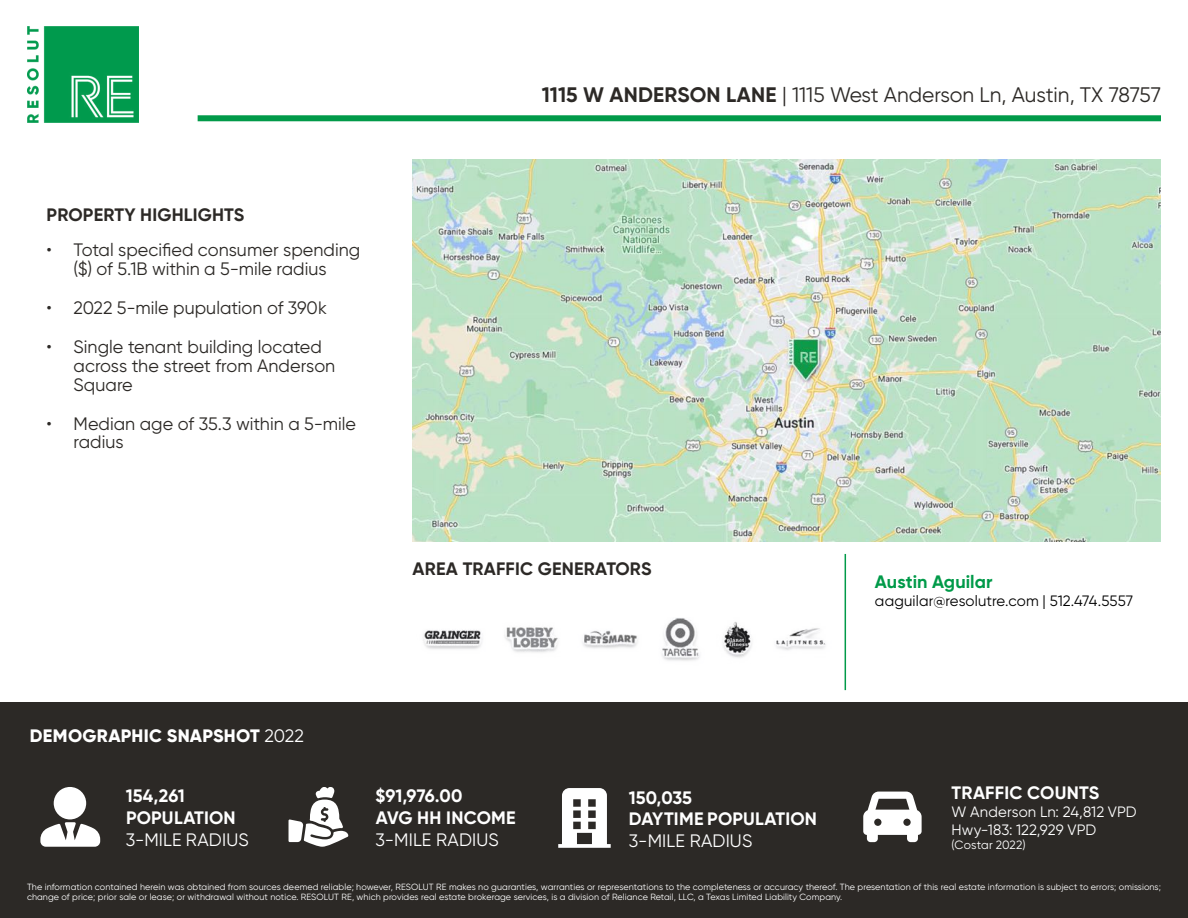
<style>
.page{position:relative;width:1188px;height:918px;background:#fff}
.page>*{position:absolute;margin:0;border:0;box-sizing:border-box;transform-origin:0 0}
.t1{font:21px "Gilroy";color:#2c2926}
.t2{font:18px/18.8px "Gilroy";color:#2c2926}
.t3{font:700 18px/21.6px "Gilroy";letter-spacing:.01em;color:#fff}
.t4{font:700 18px "Gilroy";letter-spacing:.01em;color:#2c2926}
.t5{font:18px "Gilroy";letter-spacing:.01em;color:#fff}
.t6{font:800 18px "Gilroy";letter-spacing:.015em;color:#fff}
.t7{font:700 18px "Gilroy";color:#019a49}
.t8{font:15px/18px "Gilroy";letter-spacing:.005em;color:#fff}
.t9{font:15px "Gilroy";letter-spacing:.005em;color:#000}
.t10{font:12px "Gilroy";letter-spacing:.01em;color:#fff}
.t11{font:9px/10.5px "Gilroy";letter-spacing:.01em;color:#fff}
.s1{font-weight:700}
.s2{font-weight:400}
</style>
<div class="page">
<img style="left:413px;top:160px;width:748px;height:382px">
<img style="left:423px;top:618px;width:403px;height:43px">
<hr style="left:845px;top:554px;width:1px;height:136px;background:#019a49">
<div style="left:0;top:702px;width:1188px;height:216px;background:#2c2926"></div>
<img style="left:27px;top:27px;width:112px;height:95px">
<div style="left:198px;top:115px;width:963px;height:6px;background:#019a49"></div>
<div style="left:54px;top:787px;width:32px;height:32px;background:#fff;border-radius:50%"></div>
<svg style="left:40px;top:822px;width:60px;height:25px"></svg>
<svg style="left:289px;top:787px;width:59px;height:60px"></svg>
<svg style="left:863px;top:792px;width:59px;height:50px"></svg>
<svg style="left:558px;top:788px;width:53px;height:60px"></svg>
<h2 class="t4" style="left:47px;top:203px;width:199px">PROPERTY HIGHLIGHTS</h2>
<h2 class="t2" style="left:47px;top:241px;width:315px;text-align:center">• Total specified consumer spending ($) of 5.1B within a 5-mile radius</h2>
<h2 class="t2" style="left:47px;top:298px;width:282px">• 2022 5-mile pupulation of 390k</h2>
<h2 class="t2" style="left:74px;top:337px;width:263px;text-indent:-27px">• Single tenant building located across the street from Anderson<br>Square</h2>
<h2 class="t2" style="left:74px;top:414px;width:284px;text-indent:-27px">• Median age of 35.3 within a 5-mile radius</h2>
<h1 class="t1" style="left:542px;top:82px;width:621px"><span class="s1">1115 W ANDERSON LANE</span> | 1115 West Anderson Ln, Austin, TX 78757</h1>
<h2 class="t4" style="left:413px;top:558px;width:240px">AREA TRAFFIC GENERATORS</h2>
<h2 class="t7" style="left:875px;top:571px;width:119px">Austin Aguilar</h2>
<h3 class="t9" style="left:875px;top:592px;width:260px">aaguilar@resolutre.com | 512.474.5557</h3>
<h2 class="t6" style="left:30px;top:724px;width:276px">DEMOGRAPHIC SNAPSHOT <span class="s2">2022</span></h2>
<h2 class="t3" style="left:126px;top:785px;width:111px">154,261<br>POPULATION</h2>
<h2 class="t5" style="left:126px;top:828px;width:124px">3-MILE RADIUS</h2>
<h2 class="t3" style="left:376px;top:785px;width:142px">$91,976.00<br>AVG HH INCOME</h2>
<h2 class="t5" style="left:376px;top:828px;width:125px">3-MILE RADIUS</h2>
<h2 class="t3" style="left:629px;top:786px;width:190px">150,035<br>DAYTIME POPULATION</h2>
<h2 class="t5" style="left:629px;top:829px;width:125px">3-MILE RADIUS</h2>
<h2 class="t3" style="left:952px;top:782px;width:149px">TRAFFIC COUNTS</h2>
<h3 class="t8" style="left:952px;top:802px;width:187px">W Anderson Ln: 24,812 VPD<br>Hwy-183: 122,929 VPD</h3>
<h3 class="t10" style="left:952px;top:838px;width:76px">(Costar 2022)</h3>
<p class="t11" style="left:27px;top:881px;width:1135px">The information contained herein was obtained from sources deemed reliable; however, RESOLUT RE makes no guaranties, warranties or representations to the completeness or accuracy thereof. The presentation of this real estate information is subject to errors; omissions; change of price; prior sale or lease; or withdrawal without notice. RESOLUT RE, which provides real estate brokerage services, is a division of Reliance Retail, LLC, a Texas Limited Liability Company.</p>
</div>
